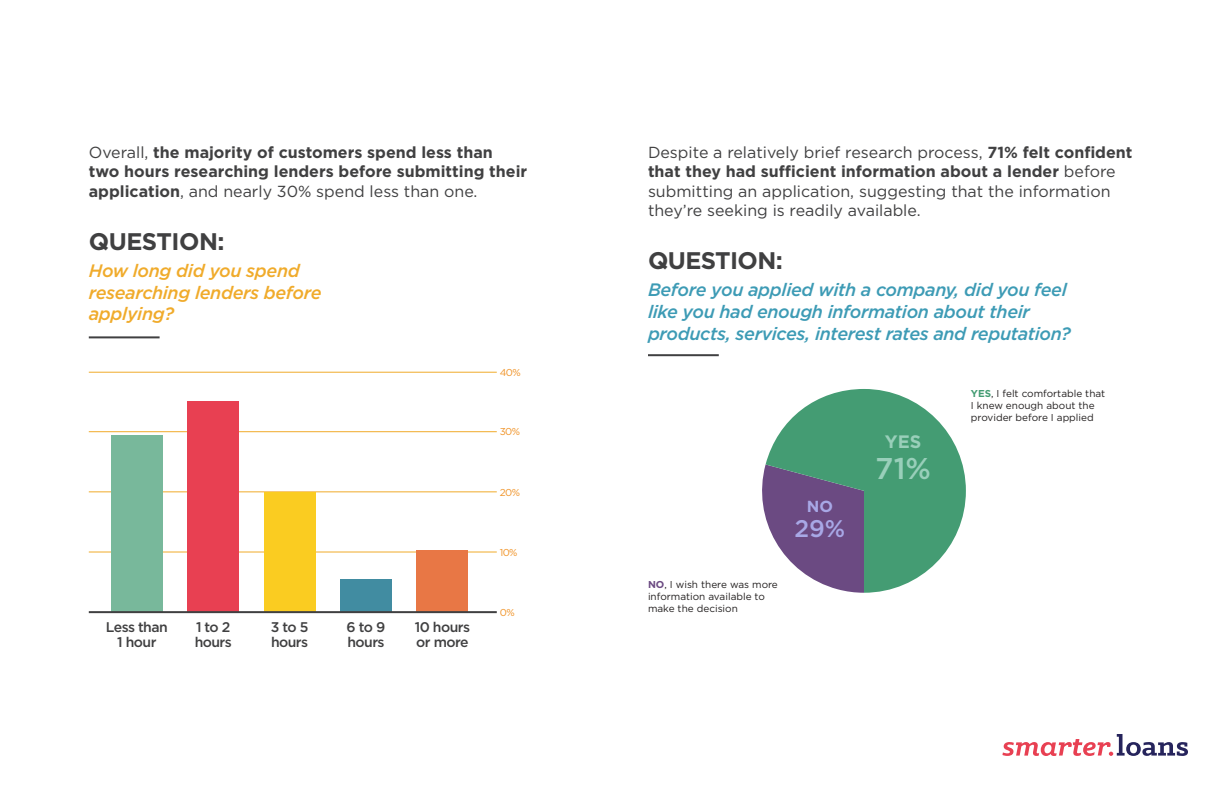
<style>
.page{position:relative;width:1224px;height:792px;background:#fff}
.page>*{position:absolute;margin:0;border:0;box-sizing:border-box;transform-origin:0 0}
.t1{font:500 30px "Gotham";color:#99cfba}
.t2{font:700 24px "Gotham";letter-spacing:-.025em;color:#404041}
.t3{font:500 24px "Gotham";color:#a8a8e6}
.t4{font:italic 500 18px/21.6px "Gotham";letter-spacing:-.02em;color:#3d9bb5}
.t5{font:italic 500 18px/21.6px "Gotham";letter-spacing:-.02em;color:#f0ab2b}
.t6{font:700 18px "Gotham";color:#99cfba}
.t7{font:16px/19.2px "Gotham";color:#404041}
.t8{font:700 16px/19.2px "Gotham";color:#404041}
.t9{font:700 16px "Gotham";color:#a8a8e6}
.t10{font:500 14px/14.6px "Gotham";letter-spacing:-.04em;color:#404041}
.t11{font:10px/12px "Gotham";color:#221f1f}
.t12{font:10px "Gotham";letter-spacing:-.06em;color:#f09429}
.s1{font-weight:400}
.s2{font-weight:700}
.s3{font-weight:700;color:#6b4a82}
.s4{font-weight:700;color:#449c73}
</style>
<div class="page">
<hr style="left:89px;top:336px;width:71px;height:2px;background:#404041">
<hr style="left:648px;top:354px;width:71px;height:2px;background:#404041">
<svg style="left:762px;top:464px;width:4px;height:55px"></svg>
<svg style="left:766px;top:389px;width:200px;height:204px;fill:#449c73"></svg>
<hr style="left:89px;top:552px;width:408px;height:1px;background:#f0ab2b">
<hr style="left:89px;top:491px;width:408px;height:1px;background:#f0ab2b">
<hr style="left:89px;top:431px;width:408px;height:1px;background:#f0ab2b">
<hr style="left:89px;top:372px;width:408px;height:1px;background:#f0ab2b">
<div style="left:111px;top:435px;width:51px;height:177px;background:#78b89b"></div>
<div style="left:188px;top:401px;width:51px;height:211px;background:#e84052"></div>
<div style="left:264px;top:492px;width:51px;height:120px;background:#facc21"></div>
<div style="left:340px;top:579px;width:52px;height:33px;background:#418ca1"></div>
<div style="left:417px;top:551px;width:51px;height:61px;background:#e87745"></div>
<hr style="left:89px;top:611px;width:408px;height:2px;background:#404041">
<svg style="left:1002px;top:734px;width:186px;height:22px"></svg>
<p class="t8" style="left:89px;top:144px;width:440px"><span class="s1">Overall,</span> the majority of customers spend less than two hours researching lenders before submitting their application<span class="s1">, and nearly 30% spend less than one.</span></p>
<h2 class="t2" style="left:89px;top:230px;width:137px">QUESTION:</h2>
<p class="t5" style="left:89px;top:261px;width:234px">How long did you spend researching lenders before applying?</p>
<p class="t12" style="left:500px;top:368px;width:22px">40%</p>
<p class="t12" style="left:500px;top:427px;width:22px">30%</p>
<p class="t12" style="left:500px;top:488px;width:22px">20%</p>
<p class="t12" style="left:500px;top:548px;width:19px">10%</p>
<p class="t10" style="left:106px;top:621px;width:63px;text-align:center">Less than<br>1 hour</p>
<p class="t10" style="left:195px;top:621px;width:39px">1 to 2 hours</p>
<p class="t10" style="left:271px;top:621px;width:39px">3 to 5 hours</p>
<p class="t10" style="left:347px;top:621px;width:40px">6 to 9 hours</p>
<p class="t10" style="left:415px;top:621px;width:57px">10 hours or more</p>
<p class="t12" style="left:500px;top:608px;width:16px">0%</p>
<p class="t7" style="left:648px;top:144px;width:486px">Despite a relatively brief research process, <span class="s2">71% felt confident that they had sufficient information about a lender</span> before submitting an application, suggesting that the information they’re seeking is readily available.</p>
<h2 class="t2" style="left:648px;top:250px;width:136px">QUESTION:</h2>
<p class="t4" style="left:648px;top:280px;width:424px">Before you applied with a company, did you feel like you had enough information about their products, services, interest rates and reputation?</p>
<p class="t11" style="left:648px;top:579px;width:131px"><span class="s3">NO</span>, I wish there was more information available to make the decision</p>
<p class="t9" style="left:807px;top:499px;width:28px">NO</p>
<h2 class="t3" style="left:794px;top:517px;width:52px">29%</h2>
<p class="t6" style="left:885px;top:434px;width:38px">YES</p>
<h1 class="t1" style="left:875px;top:455px;width:57px">71%</h1>
<p class="t11" style="left:971px;top:388px;width:136px"><span class="s4">YES</span>, I felt comfortable that<br>I knew enough about the provider before I applied</p>
</div>
